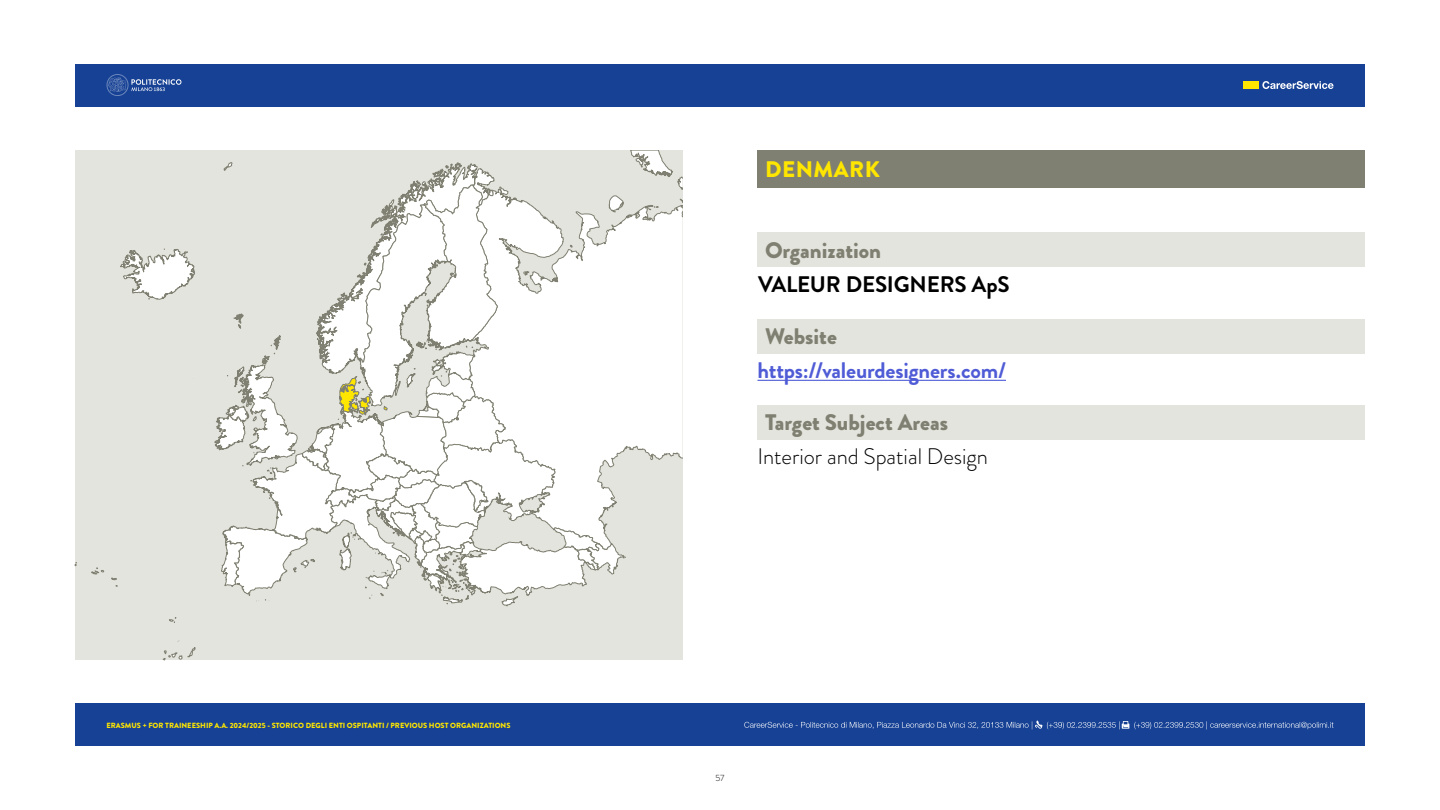
<style>
.page{position:relative;width:1440px;height:810px;background:#fff}
.page>*{position:absolute;margin:0;border:0;box-sizing:border-box;transform-origin:0 0}
.t1{font:900 22.5px "Brandon Grotesque";color:#7f8071}
.t2{font:700 22.5px "Brandon Grotesque";letter-spacing:-.01em;color:#4f5cd6}
.t3{font:300 22.5px "Brandon Grotesque";color:#000}
.t4{font:700 22.5px "Brandon Grotesque";letter-spacing:-.01em;color:#000}
.t5{font:900 22.5px "Brandon Grotesque";letter-spacing:.02em;color:#ffe600}
.t6{font:300 9px "Brandon Grotesque";color:#000}
.t7{font:900 7.5px "Brandon Grotesque";color:#ffe600}
</style>
<div class="page">
<div style="left:75px;top:704px;width:1290px;height:42px;background:#164194"></div>
<div style="left:75px;top:64px;width:1290px;height:42px;background:#164194"></div>
<svg style="left:106px;top:74px;width:76px;height:22px"></svg>
<div style="left:1244px;top:81px;width:15px;height:8px;background:#ffe600"></div>
<svg style="left:1262px;top:81px;width:72px;height:8px"></svg>
<div style="left:75px;top:150px;width:607px;height:510px;background:#e4e4de"></div>
<svg style="left:417px;top:150px;width:265px;height:310px"></svg>
<svg style="left:75px;top:185px;width:551px;height:475px"></svg>
<svg style="left:744px;top:720px;width:589px;height:9px"></svg>
<div style="left:758px;top:319px;width:607px;height:34px;background:#e4e4de"></div>
<div style="left:758px;top:405px;width:607px;height:34px;background:#e4e4de"></div>
<div style="left:758px;top:233px;width:607px;height:34px;background:#e4e4de"></div>
<div style="left:758px;top:150px;width:607px;height:38px;background:#7f8071"></div>
<hr style="left:758px;top:380px;width:248px;height:1px;background:#4f5cd6">
<p class="t7" style="left:106px;top:720px;width:406px">ERASMUS + FOR TRAINEESHIP A.A. 2024/2025 - STORICO DEGLI ENTI OSPITANTI / PREVIOUS HOST ORGANIZATIONS</p>
<h1 class="t5" style="left:765px;top:153px;width:116px">DENMARK</h1>
<h1 class="t1" style="left:765px;top:234px;width:118px">Organization</h1>
<h1 class="t4" style="left:758px;top:268px;width:253px">VALEUR DESIGNERS ApS</h1>
<h1 class="t1" style="left:765px;top:320px;width:73px">Website</h1>
<h1 class="t2" style="left:758px;top:355px;width:250px">https://valeurdesigners.com/</h1>
<h1 class="t1" style="left:765px;top:406px;width:185px">Target Subject Areas</h1>
<h1 class="t3" style="left:758px;top:441px;width:232px">Interior and Spatial Design</h1>
<p class="t6" style="left:715px;top:772px;width:11px">57</p>
</div>
